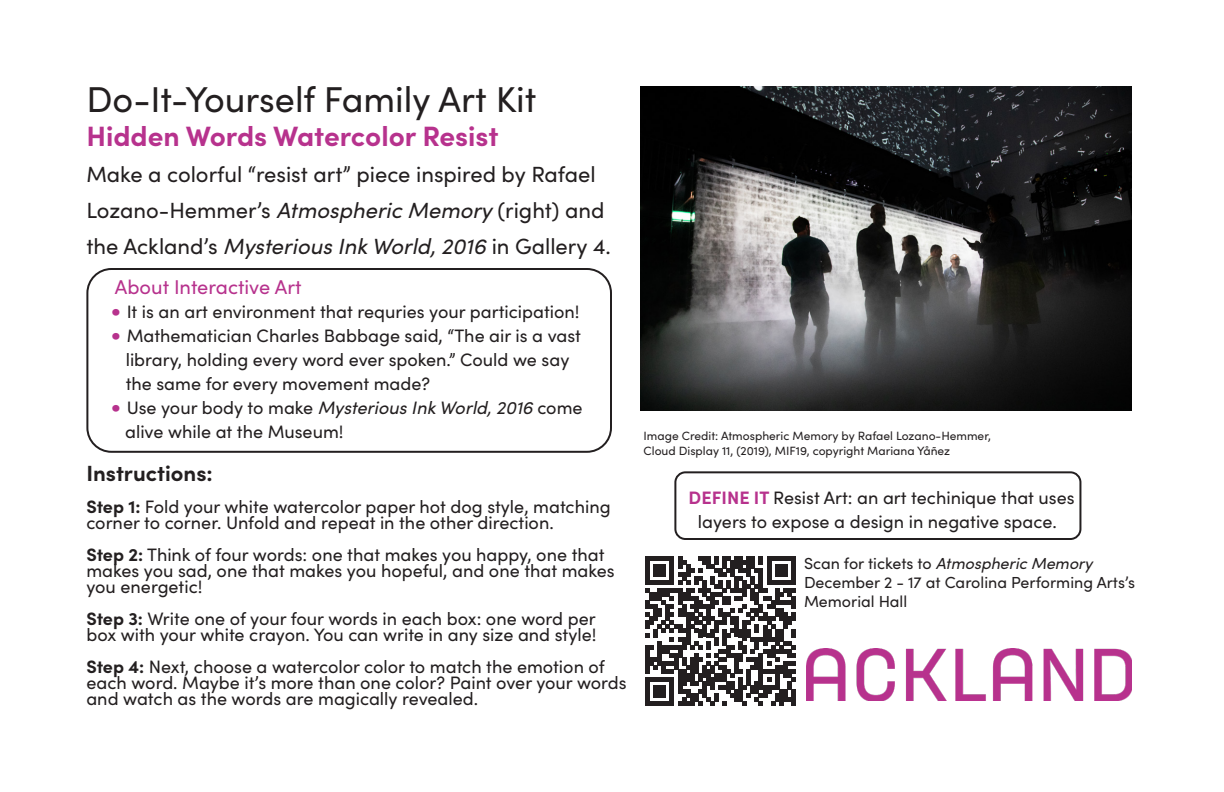
<style>
.page{position:relative;width:1224px;height:792px;background:#fff}
.page>*{position:absolute;margin:0;border:0;box-sizing:border-box;transform-origin:0 0}
.t1{font:36px "Sofia Pro";color:#231f20}
.t2{font:700 28px "Sofia Pro";color:#b7328d}
.t3{font:22px/36px "Sofia Pro";color:#231f20}
.t4{font:700 22px "Sofia Pro";color:#231f20}
.t5{font:20px "Sofia Pro";color:#b7328d}
.t6{font:18px/16px "Sofia Pro";color:#231f20}
.t7{font:16px/19.2px "Sofia Pro";color:#231f20}
.t8{font:italic 16px "Sofia Pro";color:#231f20}
.t9{font:12px/14.4px "Sofia Pro";color:#231f20}
.s1{font-style:italic}
.s2{font-size:24px;color:#b7328d}
.s3{font-weight:700}
.s4{font-weight:700;color:#b7328d}
.s5{font-style:normal}
</style>
<div class="page">
<img style="left:806px;top:649px;width:326px;height:52px">
<div style="left:86px;top:268px;width:526px;height:185px;border:2px solid #231f20;border-radius:24px"></div>
<svg style="left:646px;top:556px;width:149px;height:150px"></svg>
<hr style="left:791px;top:690px;width:4px;height:16px;background:#231f20">
<div style="left:674px;top:471px;width:407px;height:69px;border:2px solid #231f20;border-radius:10px"></div>
<img style="left:641px;top:86px;width:491px;height:324px">
<p class="t1" style="left:86px;top:74px;width:451px">Do-It-Yourself Family Art Kit</p>
<p class="t2" style="left:86px;top:115px;width:414px">Hidden Words Watercolor Resist</p>
<p class="t3" style="left:86px;top:155px;width:526px">Make a colorful “resist art” piece inspired by Rafael<br>Lozano-Hemmer’s <span class="s1">Atmospheric Memory</span> (right) and the Ackland’s <span class="s1">Mysterious Ink World, 2016</span> in Gallery 4.</p>
<p class="t5" style="left:115px;top:273px;width:188px">About Interactive Art</p>
<p class="t6" style="left:111px;top:303px;width:471px"><span class="s2">•</span> It is an art environment that requries your participation!</p>
<p class="t6" style="left:126px;top:323px;width:457px;line-height:24px;text-indent:-15px"><span class="s2">•</span> Mathematician Charles Babbage said, “The air is a vast library, holding every word ever spoken.” Could we say the same for every movement made?</p>
<p class="t6" style="left:125px;top:395px;width:459px;line-height:24px;text-indent:-15px"><span class="s2">•</span> Use your body to make <span class="s1">Mysterious Ink World, 2016</span> come alive while at the Museum!</p>
<p class="t4" style="left:86px;top:456px;width:128px">Instructions:</p>
<p class="t6" style="left:86px;top:498px;width:526px"><span class="s3">Step 1:</span> Fold your white watercolor paper hot dog style, matching corner to corner. Unfold and repeat in the other direction.</p>
<p class="t6" style="left:86px;top:546px;width:530px"><span class="s3">Step 2:</span> Think of four words: one that makes you happy, one that makes you sad, one that makes you hopeful, and one that makes you energetic!</p>
<p class="t6" style="left:86px;top:610px;width:512px"><span class="s3">Step 3:</span> Write one of your four words in each box: one word per box with your white crayon. You can write in any size and style!</p>
<p class="t6" style="left:86px;top:658px;width:542px"><span class="s3">Step 4:</span> Next, choose a watercolor color to match the emotion of each word. Maybe it’s more than one color? Paint over your words and watch as the words are magically revealed.</p>
<p class="t9" style="left:644px;top:428px;width:349px">Image Credit: Atmospheric Memory by Rafael Lozano-Hemmer,<br>Cloud Display 11, (2019), MIF19, copyright Mariana Yåñez</p>
<p class="t6" style="left:689px;top:485px;width:388px;line-height:24px;text-align:center"><span class="s4">DEFINE IT</span> Resist Art: an art techinique that uses layers to expose a design in negative space.</p>
<p class="t8" style="left:804px;top:551px;width:290px"><span class="s5">Scan for tickets to</span> Atmospheric Memory</p>
<p class="t7" style="left:804px;top:572px;width:333px">December 2 - 17 at Carolina Performing Arts’s<br>Memorial Hall</p>
</div>
